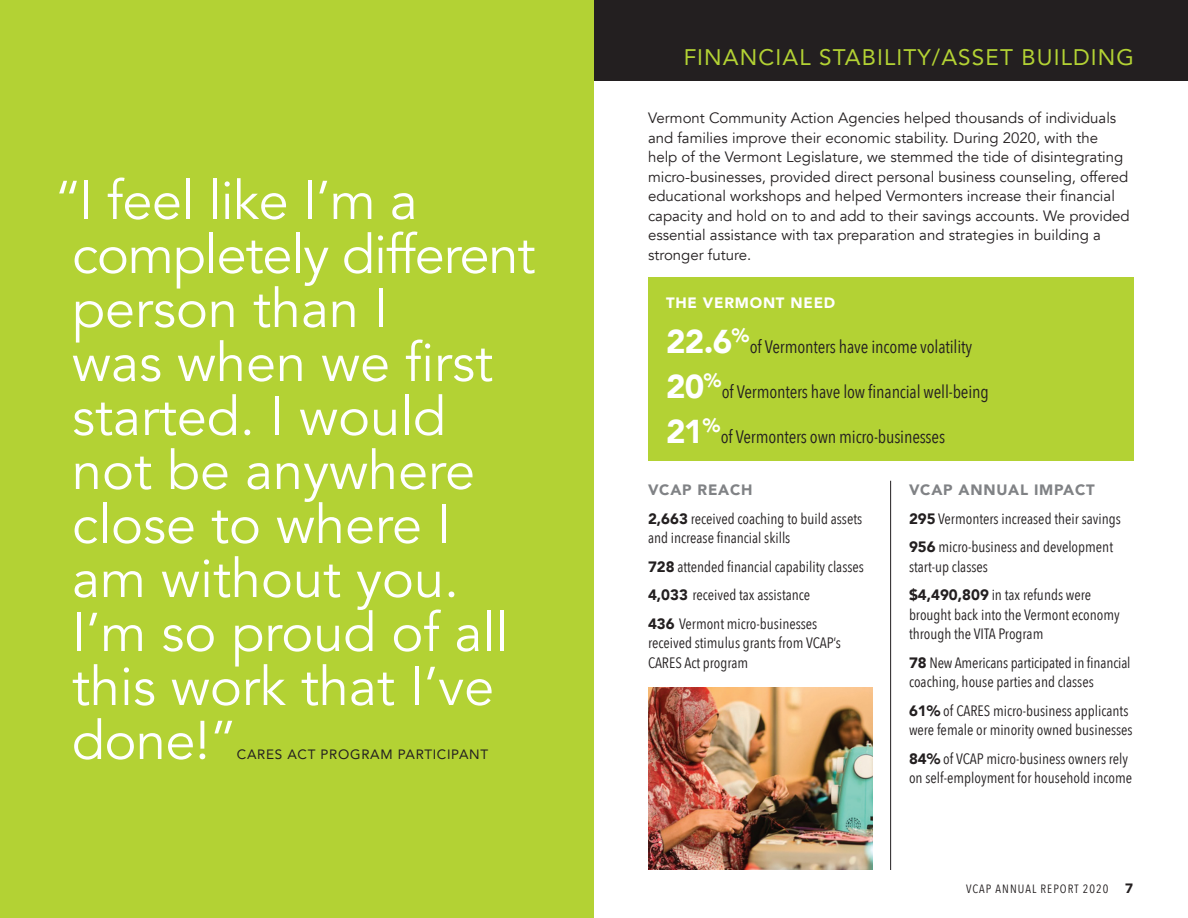
<style>
.page{position:relative;width:1188px;height:918px;background:#fff}
.page>*{position:absolute;margin:0;border:0;box-sizing:border-box;transform-origin:0 0}
.t1{font:54px/54px "Avenir";color:#fff}
.t2{font:900 33px "Avenir";color:#fff}
.t3{font:22.5px "Avenir";letter-spacing:.05em;color:#b3d234}
.t4{font:18px "Avenir Next Condensed";letter-spacing:-.01em;color:#231f20}
.t5{font:15px/19.5px "Avenir Next Condensed";color:#231f20}
.t6{font:15px/19.5px "Avenir";color:#231f20}
.SUBHEAD{font:900 15px "Avenir";letter-spacing:.05em;color:#808285}
.SUBHEAD-2{font:900 15px "Avenir";letter-spacing:.05em;color:#fff}
.t7{font:13.5px "Avenir";letter-spacing:.05em;color:#231f20}
.t8{font:12px "Avenir Next Condensed";letter-spacing:.09em;color:#231f20}
.s1{font-family:"Avenir";font-weight:900}
.s2{font-family:"Avenir";font-weight:900;font-size:13.5px}
</style>
<div class="page">
<div style="left:0;top:0;width:594px;height:918px;background:#b3d234"></div>
<div style="left:648px;top:278px;width:486px;height:183px;background:#b3d234"></div>
<hr style="left:890px;top:481px;width:1px;height:389px;background:#231f20">
<div style="left:594px;top:0;width:594px;height:81px;background:#231f20"></div>
<img style="left:648px;top:688px;width:225px;height:182px">
<p class="t1" style="left:72px;top:174px;width:465px;text-indent:-18px">“I feel like I’m a completely different person than I<br>was when we first started. I would not be anywhere close to where I am without you.<br>I’m so proud of all this work that I’ve done!”</p>
<p class="t7" style="left:237px;top:743px;width:253px">CARES ACT PROGRAM PARTICIPANT</p>
<p class="t3" style="left:684px;top:39px;width:452px">FINANCIAL STABILITY/ASSET BUILDING</p>
<p class="t6" style="left:648px;top:108px;width:483px">Vermont Community Action Agencies helped thousands of individuals and families improve their economic stability. During 2020, with the help of the Vermont Legislature, we stemmed the tide of disintegrating micro-businesses, provided direct personal business counseling, offered educational workshops and helped Vermonters increase their financial capacity and hold on to and add to their savings accounts. We provided essential assistance with tax preparation and strategies in building a stronger future.</p>
<p class="SUBHEAD-2" style="left:666px;top:290px;width:171px">THE VERMONT NEED</p>
<p class="t2" style="left:666px;top:313px;width:85px">22.6<sup>%</sup></p>
<p class="t4" style="left:750px;top:331px;width:224px">of Vermonters have income volatility</p>
<p class="t2" style="left:666px;top:358px;width:57px">20<sup>%</sup></p>
<p class="t4" style="left:722px;top:376px;width:268px">of Vermonters have low financial well-being</p>
<p class="t2" style="left:666px;top:403px;width:56px">21<sup>%</sup></p>
<p class="t4" style="left:721px;top:421px;width:226px">of Vermonters own micro-businesses</p>
<p class="SUBHEAD" style="left:648px;top:477px;width:106px">VCAP REACH</p>
<p class="t5" style="left:648px;top:508px;width:216px"><span class="s1">2,663</span> received coaching to build assets and increase financial skills</p>
<p class="t5" style="left:648px;top:556px;width:217px"><span class="s1">728</span> attended financial capability classes</p>
<p class="t5" style="left:648px;top:584px;width:164px"><span class="s1">4,033</span> received tax assistance</p>
<p class="t5" style="left:648px;top:613px;width:195px"><span class="s1">436</span> Vermont micro-businesses received stimulus grants from VCAP’s<br>CARES Act program</p>
<p class="SUBHEAD" style="left:909px;top:477px;width:187px">VCAP ANNUAL IMPACT</p>
<p class="t5" style="left:909px;top:508px;width:213px"><span class="s1">295</span> Vermonters increased their savings</p>
<p class="t5" style="left:909px;top:536px;width:206px"><span class="s1">956</span> micro-business and development start-up classes</p>
<p class="t5" style="left:909px;top:584px;width:212px"><span class="s1">$4,490,809</span> in tax refunds were brought back into the Vermont economy through the VITA Program</p>
<p class="t5" style="left:909px;top:652px;width:223px"><span class="s1">78</span> New Americans participated in financial coaching, house parties and classes</p>
<p class="t5" style="left:909px;top:700px;width:225px"><span class="s1">61%</span> of CARES micro-business applicants were female or minority owned businesses</p>
<p class="t5" style="left:909px;top:748px;width:225px"><span class="s1">84%</span> of VCAP micro-business owners rely on self-employment for household income</p>
<p class="t8" style="left:966px;top:878px;width:168px">VCAP ANNUAL REPORT 2020 <span class="s2">7</span></p>
</div>
